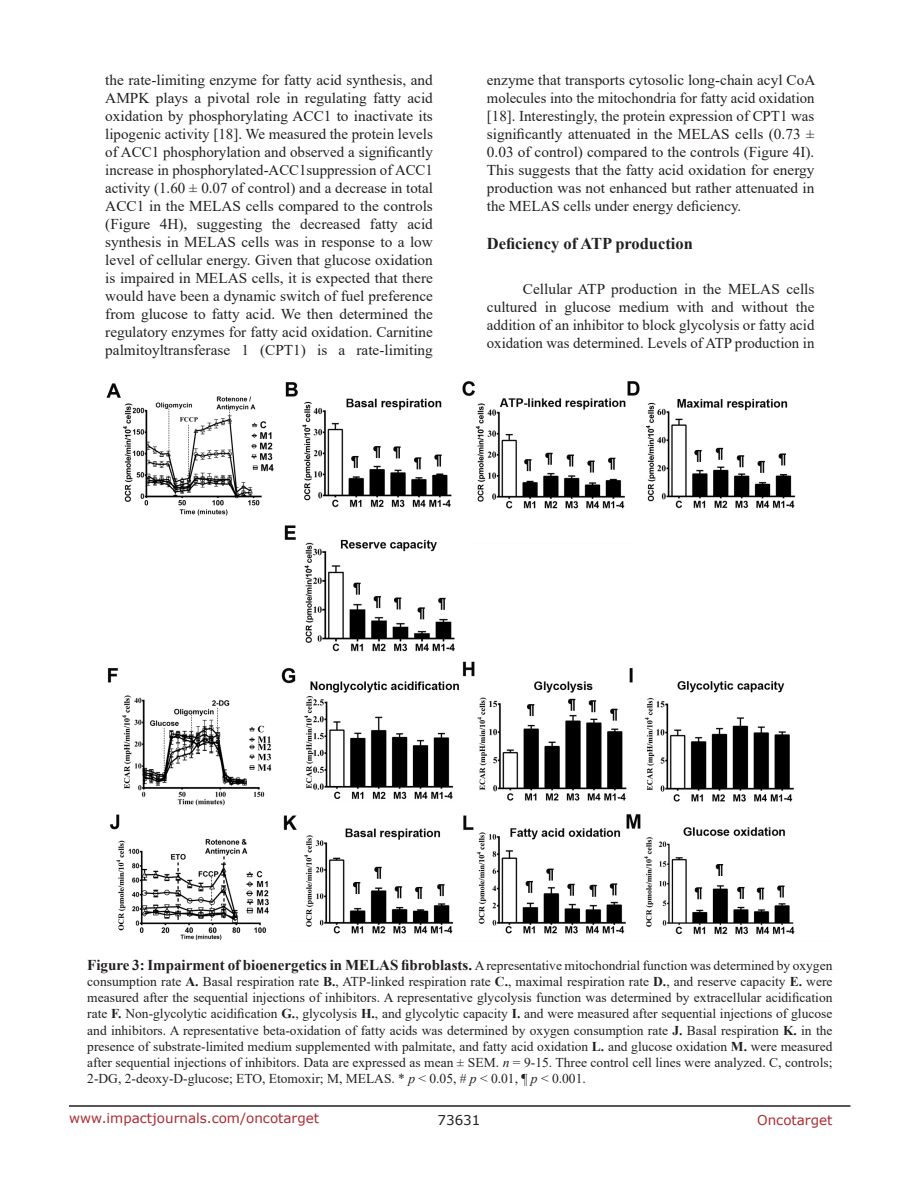
<style>
.page{position:relative;width:918px;height:1188px;background:#fff}
.page>*{position:absolute;margin:0;border:0;box-sizing:border-box;transform-origin:0 0}
.SubHeading{font:700 16.5px "Times New Roman";color:#221f22}
.BodyText{font:15px/18px "Times New Roman";color:#231f20;text-align:justify}
.FigureText{font:13.5px/16.2px "Times New Roman";color:#221f22;text-align:justify}
.t1{font:13.5px "Verdana";color:#ac2b31}
.t2{font:13.5px "Verdana";color:#221f22}
.s1{font-weight:700;font-size:15px;color:#231f20}
.s2{font-weight:700}
.s3{color:#231f20}
.s4{font-style:italic}
</style>
<div class="page">
<hr style="left:69px;top:1105px;width:781px;height:2px;background:#231f20">
<img style="left:106px;top:381px;width:690px;height:560px">
<p class="BodyText" style="left:105px;top:71px;width:329px">the rate-limiting enzyme for fatty acid synthesis, and AMPK plays a pivotal role in regulating fatty acid oxidation by phosphorylating ACC1 to inactivate its lipogenic activity [18]. We measured the protein levels of ACC1 phosphorylation and observed a significantly increase in phosphorylated-ACC1suppression of ACC1 activity (1.60 ± 0.07 of control) and a decrease in total ACC1 in the MELAS cells compared to the controls (Figure 4H), suggesting the decreased fatty acid synthesis in MELAS cells was in response to a low level of cellular energy. Given that glucose oxidation is impaired in MELAS cells, it is expected that there would have been a dynamic switch of fuel preference from glucose to fatty acid. We then determined the regulatory enzymes for fatty acid oxidation. Carnitine palmitoyltransferase 1 (CPT1) is a rate-limiting</p>
<p class="BodyText" style="left:487px;top:71px;width:330px">enzyme that transports cytosolic long-chain acyl CoA molecules into the mitochondria for fatty acid oxidation [18]. Interestingly, the protein expression of CPT1 was significantly attenuated in the MELAS cells (0.73 ± 0.03 of control) compared to the controls (Figure 4I).<br>This suggests that the fatty acid oxidation for energy production was not enhanced but rather attenuated in the MELAS cells under energy deficiency.</p>
<p class="SubHeading" style="left:487px;top:232px;width:208px">Deficiency of ATP production</p>
<p class="BodyText" style="left:487px;top:280px;width:329px;text-indent:36px">Cellular ATP production in the MELAS cells cultured in glucose medium with and without the addition of an inhibitor to block glycolysis or fatty acid oxidation was determined. Levels of ATP production in</p>
<p class="FigureText" style="left:87px;top:957px;width:747px"><span class="s1">Figure 3: Impairment of bioenergetics in MELAS fibroblasts.</span> A representative mitochondrial function was determined by oxygen consumption rate <span class="s2">A.</span> Basal respiration rate <span class="s2">B.</span>, ATP-linked respiration rate <span class="s2">C.</span>, maximal respiration rate <span class="s2">D.</span>, and reserve capacity <span class="s2">E.</span> were measured after the sequential injections of inhibitors. A representative glycolysis function was determined by <span class="s3">extracellular acidification rate</span> <span class="s2">F.</span> Non-glycolytic acidification <span class="s2">G.</span>, glycolysis <span class="s2">H.</span>, and glycolytic capacity <span class="s2">I.</span> and were measured after sequential injections of glucose and inhibitors. A representative beta-oxidation of fatty acids was determined by oxygen consumption rate <span class="s2">J.</span> Basal respiration <span class="s2">K.</span> in the presence of substrate-limited medium supplemented with palmitate, and fatty acid oxidation <span class="s2">L.</span> and glucose oxidation <span class="s2">M.</span> were measured after sequential injections of inhibitors. Data are expressed as mean ± SEM. <span class="s4">n</span> <span class="s3">=</span> 9-15. Three control cell lines were analyzed. C, controls; 2-DG, 2-deoxy-D-glucose; ETO, Etomoxir; M, MELAS. * <span class="s4">p</span> &lt; 0.05, <span class="s3">#</span> <span class="s4">p</span> &lt; 0.01, <span class="s3">¶</span> <span class="s4">p</span> &lt; 0.001.</p>
<p class="t1" style="left:69px;top:1109px;width:252px">www.impactjournals.com/oncotarget</p>
<p class="t2" style="left:438px;top:1111px;width:44px">73631</p>
<p class="t1" style="left:757px;top:1111px;width:77px">Oncotarget</p>
</div>
